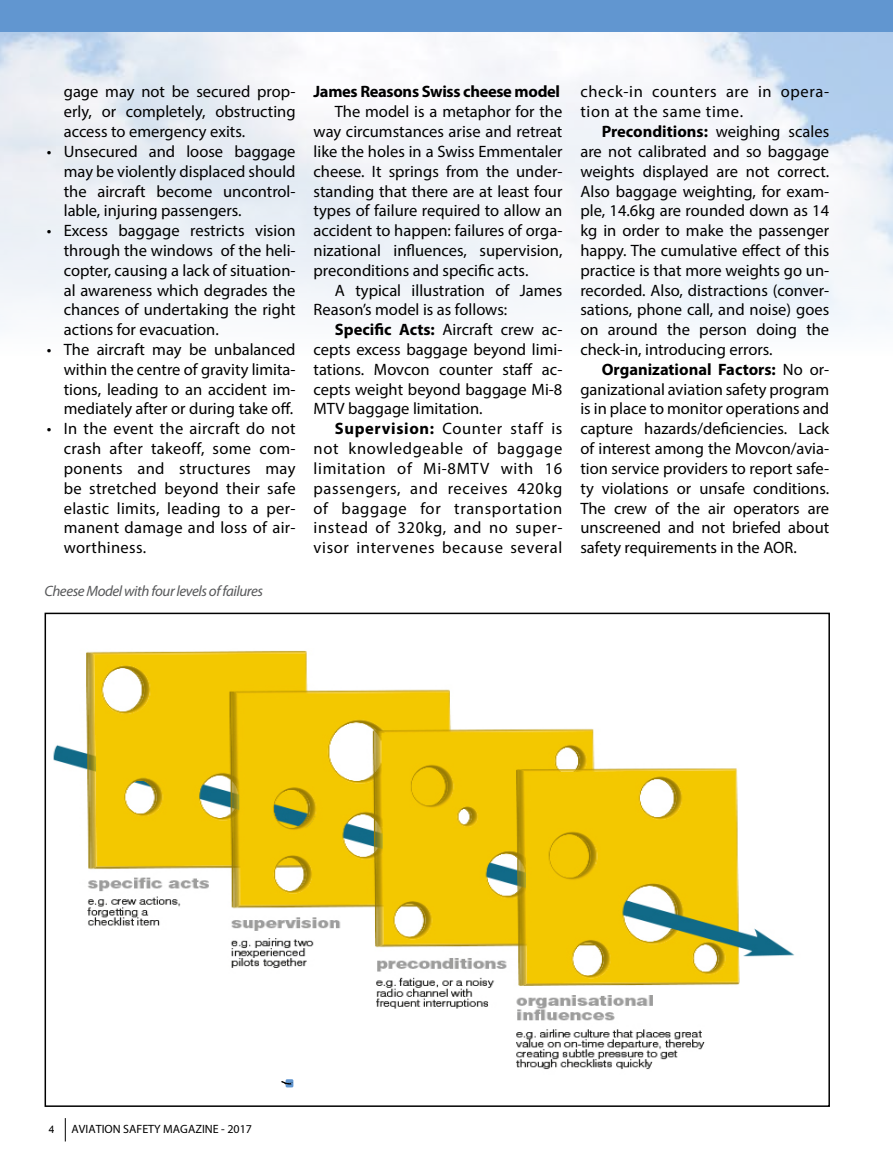
<style>
.page{position:relative;width:893px;height:1170px;background:#fff}
.page>*{position:absolute;margin:0;border:0;box-sizing:border-box;transform-origin:0 0}
.t1{font:16.5px/19.8px "Myriad Pro";color:#000;text-align:justify}
.t2{font:16.5px/19.8px "Myriad Pro";letter-spacing:.04em;color:#000}
.t3{font:700 16.5px "Myriad Pro";letter-spacing:-.02em;color:#000}
.t4{font:italic 15px "Myriad Pro";letter-spacing:-.03em;color:#58595b}
.t5{font:12px "Myriad Pro";color:#000}
.t6{font:10.5px "Arial";color:#000}
.s1{font-weight:700}
</style>
<div class="page">
<svg style="left:65px;top:1118px;width:1px;height:23px"></svg>
<div style="left:0;top:0;width:893px;height:32px;background:#6196d0"></div>
<svg style="left:286px;top:1079px;width:7px;height:8px"></svg>
<svg style="left:281px;top:1081px;width:12px;height:3px"></svg>
<img style="left:53px;top:650px;width:742px;height:420px">
<p class="t1" style="left:64px;top:82px;width:233px">gage may not be secured prop&shy;erly, or completely, obstructing access to emergency exits.</p>
<p class="t1" style="left:64px;top:141px;width:233px;text-indent:-17px">• Unsecured and loose baggage may be violently displaced should the aircraft become uncontrol&shy;lable, injuring passengers.</p>
<p class="t1" style="left:64px;top:220px;width:233px;text-indent:-17px">• Excess baggage restricts vision through the windows of the heli&shy;copter, causing a lack of situation&shy;al awareness which degrades the chances of undertaking the right actions for evacuation.</p>
<p class="t1" style="left:64px;top:339px;width:233px;text-indent:-17px">• The aircraft may be unbalanced within the centre of gravity limita&shy;tions, leading to an accident im&shy;mediately after or during take off.</p>
<p class="t1" style="left:64px;top:418px;width:233px;text-indent:-17px">• In the event the aircraft do not crash after takeoff, some com&shy;ponents and structures may be stretched beyond their safe elastic limits, leading to a per&shy;manent damage and loss of air&shy;worthiness.</p>
<p class="t4" style="left:45px;top:582px;width:220px">Cheese Model with four levels of failures</p>
<p class="t3" style="left:314px;top:81px;width:248px">James Reasons Swiss cheese model</p>
<p class="t1" style="left:314px;top:102px;width:250px;text-indent:21px">The model is a metaphor for the way circumstances arise and retreat like the holes in a Swiss Emmentaler cheese. It springs from the under&shy;standing that there are at least four types of failure required to allow an accident to happen: failures of orga&shy;nizational influences, supervision, preconditions and specific acts.</p>
<p class="t1" style="left:314px;top:280px;width:250px;text-indent:21px">A typical illustration of James<br>Reason’s model is as follows:</p>
<p class="t1" style="left:314px;top:319px;width:250px;text-indent:21px"><span class="s1">Specific Acts:</span> Aircraft crew ac&shy;cepts excess baggage beyond limi&shy;tations. Movcon counter staff ac&shy;cepts weight beyond baggage Mi-8<br>MTV baggage limitation.</p>
<p class="t1" style="left:314px;top:418px;width:250px;text-indent:21px"><span class="s1">Supervision:</span> Counter staff is not knowledgeable of baggage limitation of Mi-8MTV with 16 passengers, and receives 420kg of baggage for transportation instead of 320kg, and no super&shy;visor intervenes because several</p>
<p class="t2" style="left:580px;top:82px;width:250px">check-in counters are in opera&shy;tion at the same time.</p>
<p class="t1" style="left:580px;top:121px;width:250px;text-indent:21px"><span class="s1">Preconditions:</span> weighing scales are not calibrated and so baggage weights displayed are not correct.<br>Also baggage weighting, for exam&shy;ple, 14.6kg are rounded down as 14 kg in order to make the passenger happy. The cumulative effect of this practice is that more weights go un&shy;recorded. Also, distractions (conver&shy;sations, phone call, and noise) goes on around the person doing the check-in, introducing errors.</p>
<p class="t1" style="left:580px;top:359px;width:250px;text-indent:21px"><span class="s1">Organizational Factors:</span> No or&shy;ganizational aviation safety program is in place to monitor operations and capture hazards/deficiencies. Lack of interest among the Movcon/avia&shy;tion service providers to report safe&shy;ty violations or unsafe conditions.<br>The crew of the air operators are unscreened and not briefed about safety requirements in the AOR.</p>
<p class="t6" style="left:49px;top:1121px;width:7px">4</p>
<p class="t5" style="left:71px;top:1121px;width:182px">AVIATION SAFETY MAGAZINE - 2017</p>
</div>
